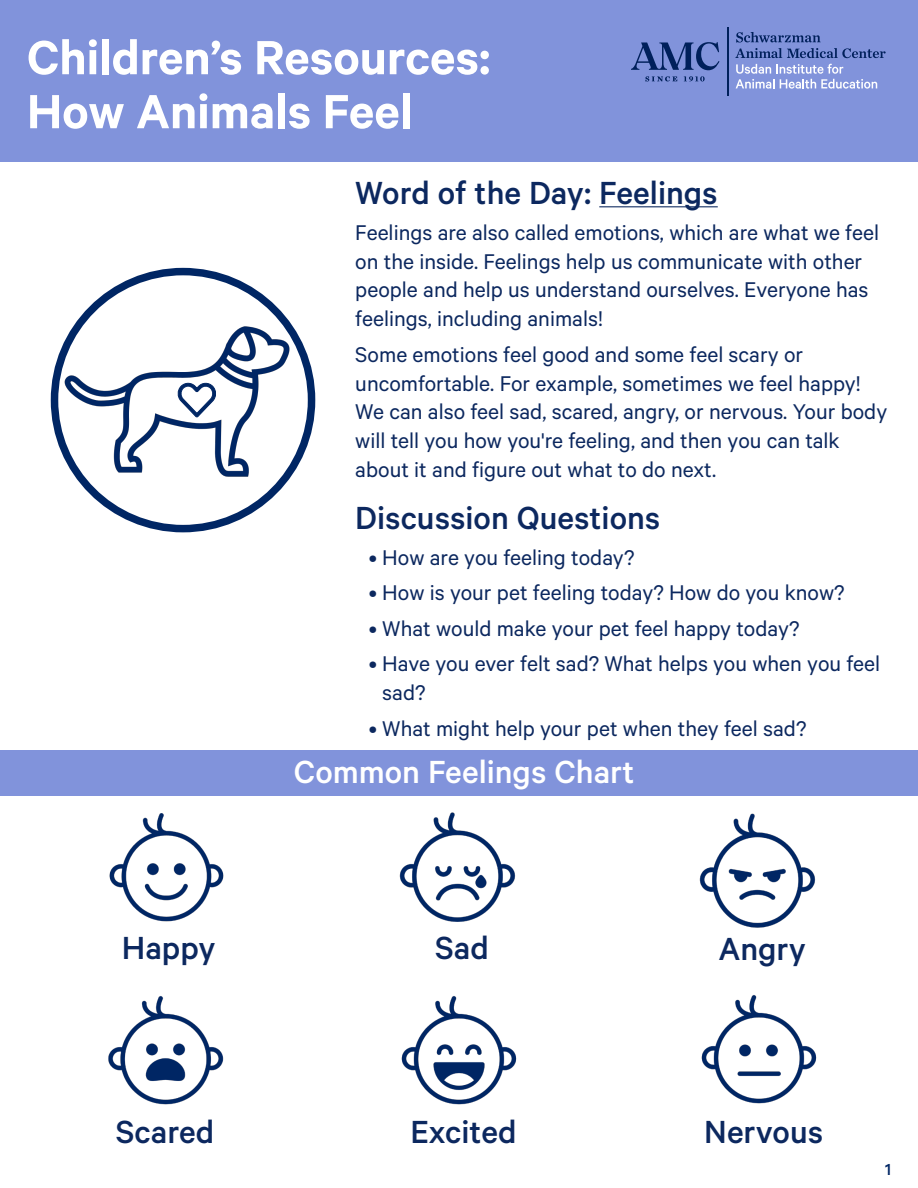
<style>
.page{position:relative;width:918px;height:1188px;background:#fff}
.page>*{position:absolute;margin:0;border:0;box-sizing:border-box;transform-origin:0 0}
.t1{font:600 54px "Calibre";color:#fff}
.CMYK_Navy_-_Content{font:500 36px "Calibre";color:#0c285f}
.CMYK_Navy_-_Content-2{font:500 36px "Calibre";color:#fff}
.CMYK_Navy_-_Bullet_T{font:24px/28.8px "Calibre";color:#0c285f}
.t2{font:500 18px "Calibre";color:#002664}
</style>
<div class="page">
<div style="left:0;top:750px;width:917px;height:46px;background:#8193db"></div>
<div style="left:0;top:0;width:918px;height:162px;background:#8193db"></div>
<img style="left:55px;top:272px;width:257px;height:257px;border-radius:129px">
<div style="left:51px;top:268px;width:264px;height:264px;border:8px solid #002664;border-radius:50%"></div>
<hr style="left:599px;top:206px;width:119px;height:1px;background:#0c285f">
<img style="left:109px;top:813px;width:115px;height:109px">
<img style="left:699px;top:813px;width:117px;height:115px">
<img style="left:108px;top:996px;width:116px;height:109px">
<img style="left:401px;top:996px;width:116px;height:109px">
<img style="left:701px;top:995px;width:116px;height:109px">
<svg style="left:178px;top:383px;width:38px;height:34px"></svg>
<img style="left:399px;top:812px;width:117px;height:110px">
<hr style="left:727px;top:27px;width:2px;height:69px;background:#00205b">
<svg style="left:736px;top:64px;width:141px;height:25px"></svg>
<svg style="left:645px;top:76px;width:32px;height:5px"></svg>
<svg style="left:684px;top:76px;width:21px;height:5px"></svg>
<svg style="left:631px;top:42px;width:88px;height:28px"></svg>
<svg style="left:735px;top:32px;width:150px;height:26px"></svg>
<p class="t1" style="left:27px;top:25px;width:465px">Children’s Resources:</p>
<p class="t1" style="left:27px;top:79px;width:387px">How Animals Feel</p>
<p class="CMYK_Navy_-_Content" style="left:355px;top:172px;width:364px">Word of the Day: Feelings</p>
<p class="CMYK_Navy_-_Bullet_T" style="left:355px;top:217px;width:525px">Feelings are also called emotions, which are what we feel on the inside. Feelings help us communicate with other people and help us understand ourselves. Everyone has feelings, including animals!</p>
<p class="CMYK_Navy_-_Bullet_T" style="left:355px;top:339px;width:533px">Some emotions feel good and some feel scary or uncomfortable. For example, sometimes we feel happy!<br>We can also feel sad, scared, angry, or nervous. Your body will tell you how you're feeling, and then you can talk about it and figure out what to do next.</p>
<p class="CMYK_Navy_-_Content" style="left:355px;top:497px;width:307px">Discussion Questions</p>
<p class="CMYK_Navy_-_Bullet_T" style="left:369px;top:542px;width:267px">• How are you feeling today?</p>
<p class="CMYK_Navy_-_Bullet_T" style="left:369px;top:577px;width:477px">• How is your pet feeling today? How do you know?</p>
<p class="CMYK_Navy_-_Bullet_T" style="left:369px;top:613px;width:432px">• What would make your pet feel happy today?</p>
<p class="CMYK_Navy_-_Bullet_T" style="left:382px;top:648px;width:499px;text-indent:-14px">• Have you ever felt sad? What helps you when you feel sad?</p>
<p class="CMYK_Navy_-_Bullet_T" style="left:369px;top:713px;width:439px">• What might help your pet when they feel sad?</p>
<p class="CMYK_Navy_-_Content-2" style="left:294px;top:751px;width:342px">Common Feelings Chart</p>
<p class="CMYK_Navy_-_Content" style="left:122px;top:927px;width:95px">Happy</p>
<p class="CMYK_Navy_-_Content" style="left:435px;top:927px;width:55px">Sad</p>
<p class="CMYK_Navy_-_Content" style="left:718px;top:928px;width:89px">Angry</p>
<p class="CMYK_Navy_-_Content" style="left:116px;top:1111px;width:100px">Scared</p>
<p class="CMYK_Navy_-_Content" style="left:410px;top:1111px;width:108px">Excited</p>
<p class="CMYK_Navy_-_Content" style="left:704px;top:1111px;width:120px">Nervous</p>
<p class="t2" style="left:885px;top:1158px;width:7px">1</p>
</div>
